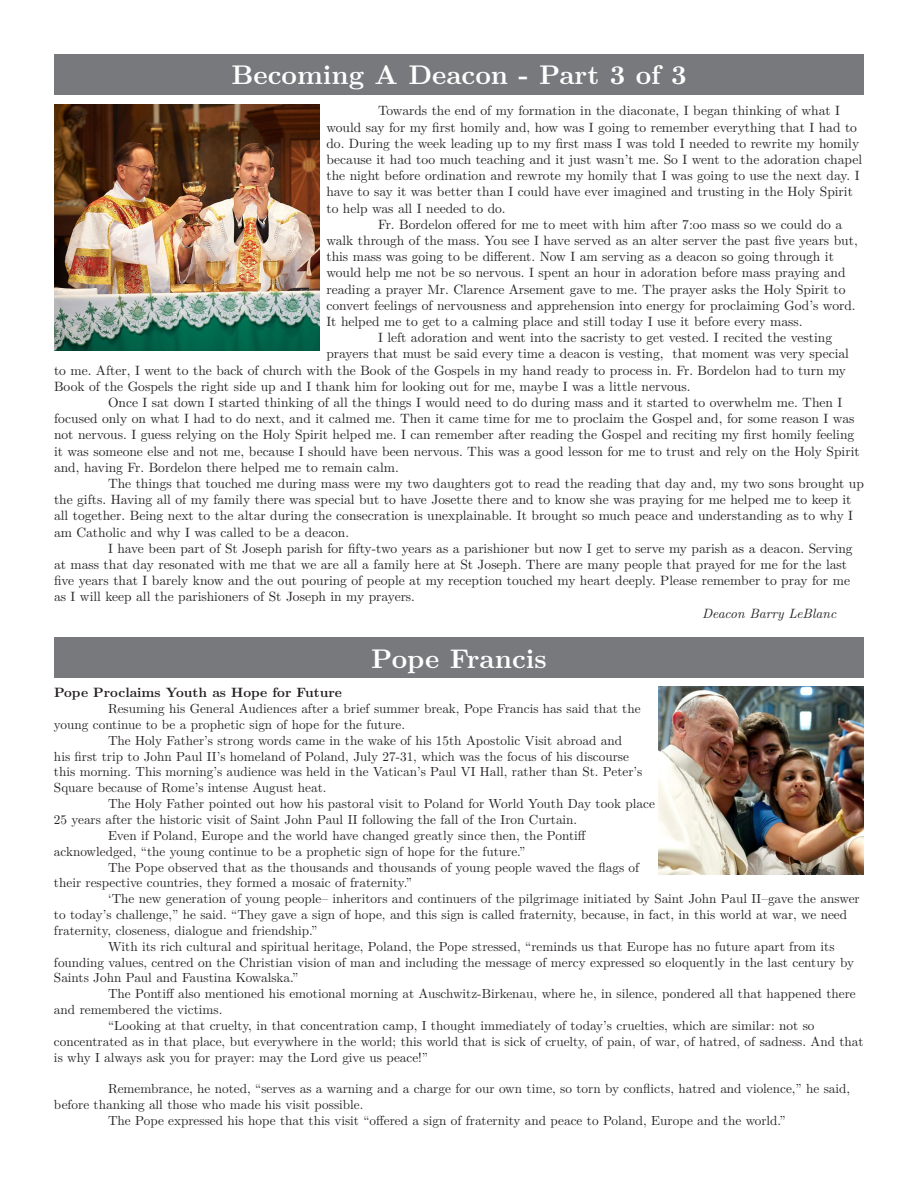
<style>
.page{position:relative;width:918px;height:1188px;background:#fff}
.page>*{position:absolute;margin:0;border:0;box-sizing:border-box;transform-origin:0 0}
.t1{font:700 27px "LM Roman 10";color:#fff}
.t2{font:13.5px/16.2px "LM Roman 10";color:#231f20}
.t3{font:700 13.5px "LM Roman 10";color:#231f20}
.t4{font:italic 13.5px "LM Roman 10";color:#231f20}
.t5{font:13.2px "LM Roman 10";color:#231f20}
</style>
<div class="page">
<div style="left:54px;top:638px;width:810px;height:40px;background:#77797c"></div>
<div style="left:54px;top:54px;width:810px;height:40px;background:#77797c"></div>
<img style="left:54px;top:105px;width:266px;height:246px">
<img style="left:659px;top:686px;width:205px;height:188px">
<h1 class="t1" style="left:231px;top:54px;width:457px">Becoming A Deacon - Part 3 of 3</h1>
<p class="t2" style="left:326px;top:102px;width:537px;text-indent:52px">Towards the end of my formation in the diaconate, I began thinking of what I would say for my first homily and, how was I going to remember everything that I had to do. During the week leading up to my first mass I was told I needed to rewrite my homily because it had too much teaching and it just wasn’t me. So I went to the adoration chapel the night before ordination and rewrote my homily that I was going to use the next day. I have to say it was better than I could have ever imagined and trusting in the Holy Spirit to help was all I needed to do.</p>
<p class="t2" style="left:378px;top:215px;width:466px">Fr. Bordelon offered for me to meet with him after 7:oo mass so we could do a</p>
<p class="t2" style="left:326px;top:231px;width:533px">walk through of the mass. You see I have served as an alter server the past five years but,</p>
<p class="t2" style="left:326px;top:247px;width:509px">this mass was going to be different. Now I am serving as a deacon so going through it</p>
<p class="t2" style="left:326px;top:264px;width:521px">would help me not be so nervous. I spent an hour in adoration before mass praying and</p>
<p class="t2" style="left:326px;top:280px;width:521px">reading a prayer Mr. Clarence Arsement gave to me. The prayer asks the Holy Spirit to</p>
<p class="t2" style="left:326px;top:296px;width:531px">convert feelings of nervousness and apprehension into energy for proclaiming God’s word.</p>
<p class="t2" style="left:326px;top:312px;width:478px">It helped me to get to a calming place and still today I use it before every mass.</p>
<p class="t2" style="left:378px;top:328px;width:456px">I left adoration and went into the sacristy to get vested. I recited the vesting</p>
<p class="t2" style="left:326px;top:345px;width:524px">prayers that must be said every time a deacon is vesting, that moment was very special</p>
<p class="t2" style="left:54px;top:361px;width:794px">to me. After, I went to the back of church with the Book of the Gospels in my hand ready to process in. Fr. Bordelon had to turn my</p>
<p class="t2" style="left:54px;top:377px;width:638px">Book of the Gospels the right side up and I thank him for looking out for me, maybe I was a little nervous.</p>
<p class="t2" style="left:108px;top:393px;width:736px">Once I sat down I started thinking of all the things I would need to do during mass and it started to overwhelm me. Then I</p>
<p class="t2" style="left:54px;top:409px;width:802px">focused only on what I had to do next, and it calmed me. Then it came time for me to proclaim the Gospel and, for some reason I was</p>
<p class="t2" style="left:54px;top:426px;width:802px">not nervous. I guess relying on the Holy Spirit helped me. I can remember after reading the Gospel and reciting my first homily feeling</p>
<p class="t2" style="left:54px;top:442px;width:807px">it was someone else and not me, because I should have been nervous. This was a good lesson for me to trust and rely on the Holy Spirit</p>
<p class="t2" style="left:54px;top:458px;width:346px">and, having Fr. Bordelon there helped me to remain calm.</p>
<p class="t2" style="left:108px;top:474px;width:757px">The things that touched me during mass were my two daughters got to read the reading that day and, my two sons brought up</p>
<p class="t2" style="left:54px;top:490px;width:799px">the gifts. Having all of my family there was special but to have Josette there and to know she was praying for me helped me to keep it</p>
<p class="t2" style="left:54px;top:507px;width:801px">all together. Being next to the altar during the consecration is unexplainable. It brought so much peace and understanding as to why I</p>
<p class="t2" style="left:54px;top:523px;width:297px">am Catholic and why I was called to be a deacon.</p>
<p class="t2" style="left:108px;top:539px;width:746px">I have been part of St Joseph parish for fifty-two years as a parishioner but now I get to serve my parish as a deacon. Serving</p>
<p class="t2" style="left:54px;top:555px;width:795px">at mass that day resonated with me that we are all a family here at St Joseph. There are many people that prayed for me for the last</p>
<p class="t2" style="left:54px;top:571px;width:798px">five years that I barely know and the out pouring of people at my reception touched my heart deeply. Please remember to pray for me</p>
<p class="t2" style="left:54px;top:588px;width:363px">as I will keep all the parishioners of St Joseph in my prayers.</p>
<p class="t4" style="left:702px;top:602px;width:136px">Deacon Barry LeBlanc</p>
<h1 class="t1" style="left:371px;top:637px;width:177px">Pope Francis</h1>
<p class="t3" style="left:54px;top:682px;width:289px">Pope Proclaims Youth as Hope for Future</p>
<p class="t5" style="left:108px;top:698px;width:534px">Resuming his General Audiences after a brief summer break, Pope Francis has said that the</p>
<p class="t5" style="left:54px;top:714px;width:353px">young continue to be a prophetic sign of hope for the future.</p>
<p class="t5" style="left:108px;top:730px;width:516px">The Holy Father’s strong words came in the wake of his 15th Apostolic Visit abroad and</p>
<p class="t5" style="left:54px;top:746px;width:576px">his first trip to John Paul II’s homeland of Poland, July 27-31, which was the focus of his discourse</p>
<p class="t5" style="left:54px;top:762px;width:590px">this morning. This morning’s audience was held in the Vatican’s Paul VI Hall, rather than St. Peter’s</p>
<p class="t5" style="left:54px;top:777px;width:274px">Square because of Rome’s intense August heat.</p>
<p class="t5" style="left:108px;top:793px;width:548px">The Holy Father pointed out how his pastoral visit to Poland for World Youth Day took place</p>
<p class="t5" style="left:54px;top:809px;width:525px">25 years after the historic visit of Saint John Paul II following the fall of the Iron Curtain.</p>
<p class="t5" style="left:108px;top:825px;width:480px">Even if Poland, Europe and the world have changed greatly since then, the Pontiff</p>
<p class="t5" style="left:54px;top:841px;width:473px">acknowledged, “the young continue to be a prophetic sign of hope for the future.”</p>
<p class="t5" style="left:108px;top:857px;width:533px">The Pope observed that as the thousands and thousands of young people waved the flags of</p>
<p class="t5" style="left:54px;top:872px;width:359px">their respective countries, they formed a mosaic of fraternity.”</p>
<p class="t5" style="left:108px;top:888px;width:753px">‘The new generation of young people– inheritors and continuers of the pilgrimage initiated by Saint John Paul II–gave the answer</p>
<p class="t5" style="left:54px;top:904px;width:795px">to today’s challenge,” he said. “They gave a sign of hope, and this sign is called fraternity, because, in fact, in this world at war, we need</p>
<p class="t5" style="left:54px;top:920px;width:265px">fraternity, closeness, dialogue and friendship.”</p>
<p class="t5" style="left:108px;top:936px;width:728px">With its rich cultural and spiritual heritage, Poland, the Pope stressed, “reminds us that Europe has no future apart from its</p>
<p class="t5" style="left:54px;top:952px;width:802px">founding values, centred on the Christian vision of man and including the message of mercy expressed so eloquently in the last century by</p>
<p class="t5" style="left:54px;top:968px;width:246px">Saints John Paul and Faustina Kowalska.”</p>
<p class="t5" style="left:108px;top:983px;width:749px">The Pontiff also mentioned his emotional morning at Auschwitz-Birkenau, where he, in silence, pondered all that happened there</p>
<p class="t5" style="left:54px;top:999px;width:170px">and remembered the victims.</p>
<p class="t5" style="left:108px;top:1015px;width:708px">“Looking at that cruelty, in that concentration camp, I thought immediately of today’s cruelties, which are similar: not so</p>
<p class="t5" style="left:54px;top:1031px;width:811px">concentrated as in that place, but everywhere in the world; this world that is sick of cruelty, of pain, of war, of hatred, of sadness. And that</p>
<p class="t5" style="left:54px;top:1047px;width:376px">is why I always ask you for prayer: may the Lord give us peace!”</p>
<p class="t5" style="left:108px;top:1078px;width:744px">Remembrance, he noted, “serves as a warning and a charge for our own time, so torn by conflicts, hatred and violence,” he said,</p>
<p class="t5" style="left:54px;top:1094px;width:311px">before thanking all those who made his visit possible.</p>
<p class="t5" style="left:108px;top:1110px;width:679px">The Pope expressed his hope that this visit “offered a sign of fraternity and peace to Poland, Europe and the world.”</p>
</div>
